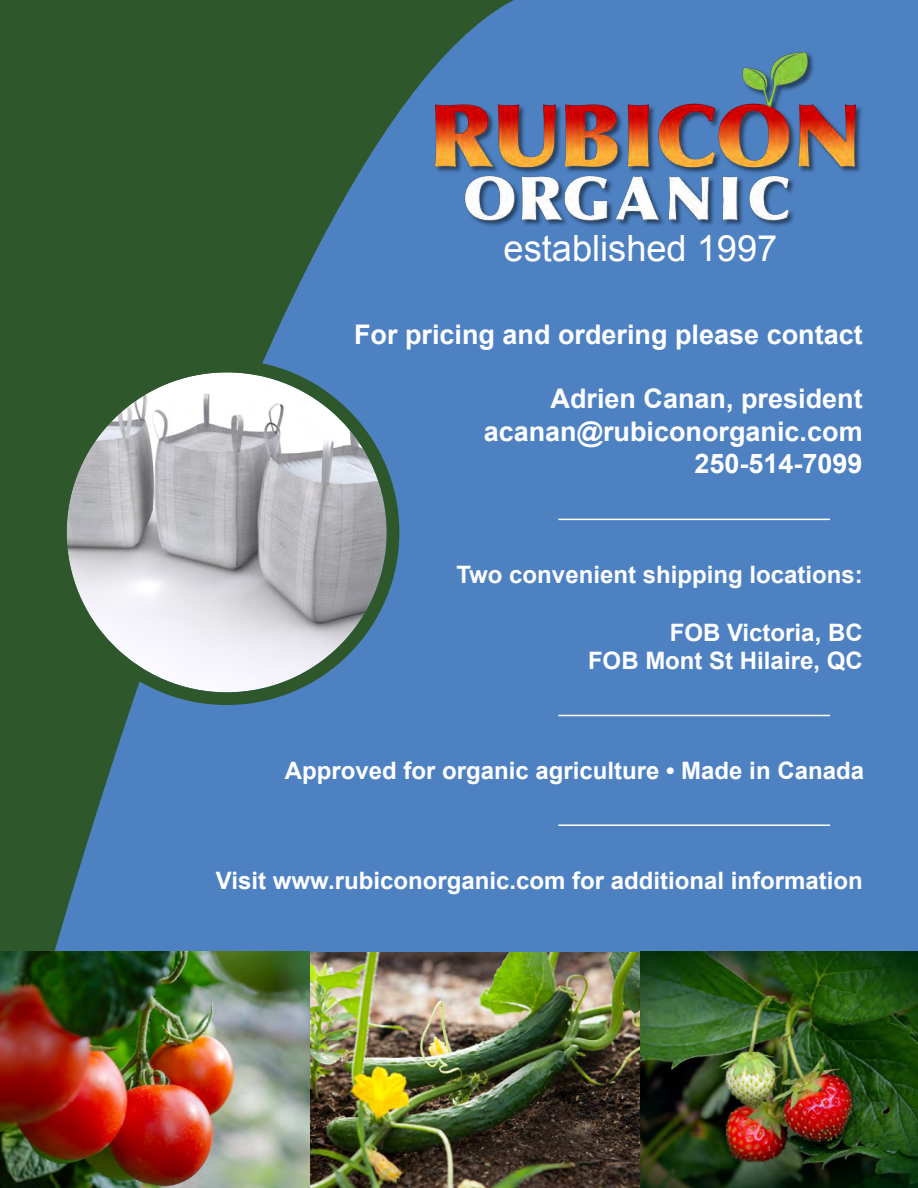
<style>
.page{position:relative;width:918px;height:1188px;background:#fff}
.page>*{position:absolute;margin:0;border:0;box-sizing:border-box;transform-origin:0 0}
.t1{font:36.15px "Arial";color:#fff}
.t2{font:700 27px "Arial";color:#fff}
.t3{font:700 24px "Arial";color:#fff}
</style>
<div class="page">
<div style="left:38px;top:0;width:880px;height:1042px;background:#4d81c2"></div>
<svg style="left:0;top:0;width:514px;height:951px"></svg>
<img style="left:434px;top:51px;width:428px;height:193px">
<img style="left:67px;top:372px;width:320px;height:320px;border-radius:160px">
<div style="left:54px;top:360px;width:345px;height:345px;border:13px solid #2e582b;border-radius:50%"></div>
<hr style="left:558px;top:519px;width:272px;height:1px;background:#fff">
<hr style="left:558px;top:715px;width:272px;height:1px;background:#fff">
<hr style="left:558px;top:824px;width:272px;height:2px;background:#fff">
<img style="left:310px;top:952px;width:608px;height:236px">
<img style="left:0;top:951px;width:310px;height:237px">
<p class="t1" style="left:504px;top:225px;width:275px">established 1997</p>
<p class="t2" style="left:354px;top:316px;width:510px">For pricing and ordering please contact</p>
<p class="t2" style="left:551px;top:381px;width:314px">Adrien Canan, president</p>
<p class="t2" style="left:484px;top:414px;width:380px">acanan@rubiconorganic.com</p>
<p class="t2" style="left:695px;top:446px;width:170px">250-514-7099</p>
<p class="t3" style="left:456px;top:559px;width:408px">Two convenient shipping locations:</p>
<p class="t3" style="left:670px;top:616px;width:194px">FOB Victoria, BC</p>
<p class="t3" style="left:588px;top:645px;width:276px">FOB Mont St Hilaire, QC</p>
<p class="t3" style="left:285px;top:755px;width:581px">Approved for organic agriculture • Made in Canada</p>
<p class="t3" style="left:216px;top:865px;width:648px">Visit www.rubiconorganic.com for additional information</p>
</div>
